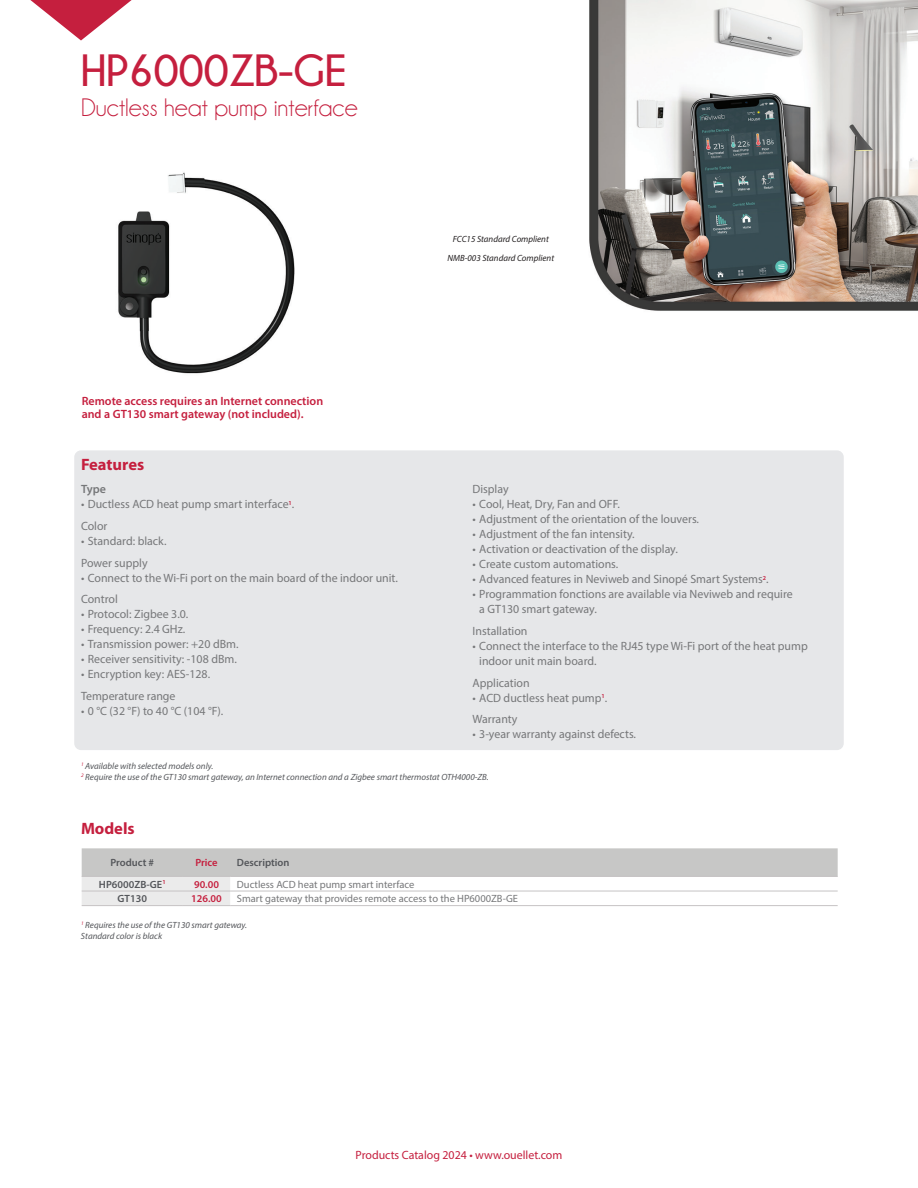
<style>
.page{position:relative;width:918px;height:1188px;background:#fff}
.page>*{position:absolute;margin:0;border:0;box-sizing:border-box;transform-origin:0 0}
.t1{font:700 45px "Champagne&Limousines";color:#c51f3e}
.t2{font:25.5px "Champagne&Limousines";color:#c51f3e}
.t3{font:700 16.5px "Myriad Pro";color:#c51f3e}
.t4{font:12px/21.8px "Myriad Pro";color:#767779}
.t5{font:600 12px/13.5px "Myriad Pro";color:#c51f3e}
.t6{font:12px "Myriad Pro";color:#c51f3e}
.t7{font:600 12px "Myriad Pro";color:#767779}
.t8{font:10.5px "Myriad Pro";color:#767779}
.t9{font:600 10.5px "Myriad Pro";color:#54565a}
.t10{font:600 10.5px "Myriad Pro";color:#c51f3e}
.t11{font:italic 9px/10.8px "Myriad Pro";color:#54565a}
.t12{font:italic 9px/18.8px "Myriad Pro";color:#231f20;text-align:center}
</style>
<div class="page">
<img style="left:80px;top:0;width:838px;height:374px">
<div style="left:74px;top:450px;width:770px;height:300px;background:#e6e7e9;border-radius:7px"></div>
<svg style="left:30px;top:0;width:102px;height:40px"></svg>
<svg style="left:82px;top:848px;width:756px;height:57px"></svg>
<hr style="left:82px;top:905px;width:101px;height:1px;background:#c6c3c4">
<hr style="left:183px;top:905px;width:47px;height:1px;background:#c6c3c4">
<hr style="left:230px;top:905px;width:608px;height:1px;background:#c6c3c4">
<hr style="left:82px;top:876px;width:101px;height:1px;background:#c6c3c4">
<hr style="left:183px;top:876px;width:47px;height:1px;background:#c6c3c4">
<hr style="left:230px;top:876px;width:608px;height:1px;background:#c6c3c4">
<hr style="left:82px;top:891px;width:101px;height:1px;background:#c6c3c4">
<hr style="left:183px;top:891px;width:47px;height:1px;background:#c6c3c4">
<hr style="left:230px;top:891px;width:608px;height:1px;background:#c6c3c4">
<h1 class="t1" style="left:81px;top:45px;width:268px">HP6000ZB-GE</h1>
<h2 class="t2" style="left:81px;top:95px;width:278px">Ductless heat pump interface</h2>
<p class="t12" style="left:448px;top:230px;width:108px">FCC15 Standard Complient<br>NMB-003 Standard Complient</p>
<p class="t5" style="left:82px;top:394px;width:243px">Remote access requires an Internet connection and a GT130 smart gateway (not included).</p>
<h3 class="t3" style="left:81px;top:455px;width:65px">Features</h3>
<p class="t7" style="left:81px;top:481px;width:26px">Type</p>
<p class="t4" style="left:81px;top:493px;width:215px">• Ductless ACD heat pump smart interface<sup>1</sup>.<br>Color</p>
<p class="t4" style="left:81px;top:530px;width:87px">• Standard: black.<br>Power supply</p>
<p class="t4" style="left:81px;top:567px;width:318px">• Connect to the Wi-Fi port on the main board of the indoor unit.<br>Control</p>
<p class="t4" style="left:81px;top:603px;width:109px">• Protocol: Zigbee 3.0.</p>
<p class="t4" style="left:81px;top:618px;width:106px">• Frequency: 2.4 GHz.</p>
<p class="t4" style="left:81px;top:633px;width:159px">• Transmission power: +20 dBm.</p>
<p class="t4" style="left:81px;top:648px;width:157px">• Receiver sensitivity: -108 dBm.</p>
<p class="t4" style="left:81px;top:663px;width:131px">• Encryption key: AES-128.<br>Temperature range</p>
<p class="t4" style="left:81px;top:700px;width:144px">• 0 °C (32 °F) to 40 °C (104 °F).</p>
<p class="t4" style="left:472px;top:478px;width:38px">Display</p>
<p class="t4" style="left:472px;top:493px;width:149px">• Cool, Heat, Dry, Fan and OFF.</p>
<p class="t4" style="left:472px;top:508px;width:228px">• Adjustment of the orientation of the louvers.</p>
<p class="t4" style="left:472px;top:523px;width:164px">• Adjustment of the fan intensity.</p>
<p class="t4" style="left:472px;top:538px;width:207px">• Activation or deactivation of the display.</p>
<p class="t4" style="left:472px;top:553px;width:147px">• Create custom automations.</p>
<p class="t4" style="left:472px;top:568px;width:298px">• Advanced features in Neviweb and Sinopé Smart Systems<sup>2</sup>.</p>
<p class="t4" style="left:479px;top:586px;width:315px;line-height:15px;text-indent:-7px">• Programmation fonctions are available via Neviweb and require a GT130 smart gateway.</p>
<p class="t4" style="left:472px;top:620px;width:57px">Installation</p>
<p class="t4" style="left:479px;top:638px;width:330px;line-height:15px;text-indent:-7px">• Connect the interface to the RJ45 type Wi-Fi port of the heat pump indoor unit main board.</p>
<p class="t4" style="left:472px;top:672px;width:59px">Application</p>
<p class="t4" style="left:472px;top:687px;width:136px">• ACD ductless heat pump<sup>1</sup>.<br>Warranty</p>
<p class="t4" style="left:472px;top:723px;width:165px">• 3-year warranty against defects.</p>
<p class="t11" style="left:81px;top:760px;width:409px"><sup>1</sup> Available with selected models only.<br><sup>2</sup> Require the use of the GT130 smart gateway, an Internet connection and a Zigbee smart thermostat OTH4000-ZB.</p>
<h3 class="t3" style="left:81px;top:819px;width:55px">Models</h3>
<p class="t9" style="left:110px;top:856px;width:45px">Product #</p>
<p class="t10" style="left:195px;top:856px;width:24px">Price</p>
<p class="t9" style="left:237px;top:856px;width:54px">Description</p>
<p class="t9" style="left:99px;top:877px;width:68px">HP6000ZB-GE<sup>1</sup></p>
<p class="t10" style="left:194px;top:877px;width:26px">90.00</p>
<p class="t8" style="left:237px;top:878px;width:179px">Ductless ACD heat pump smart interface</p>
<p class="t9" style="left:118px;top:892px;width:31px">GT130</p>
<p class="t10" style="left:191px;top:892px;width:32px">126.00</p>
<p class="t8" style="left:237px;top:892px;width:283px">Smart gateway that provides remote access to the HP6000ZB-GE</p>
<p class="t11" style="left:81px;top:919px;width:168px"><sup>1</sup> Requires the use of the GT130 smart gateway.<br>Standard color is black</p>
<p class="t6" style="left:356px;top:1147px;width:208px">Products Catalog 2024 • www.ouellet.com</p>
</div>
